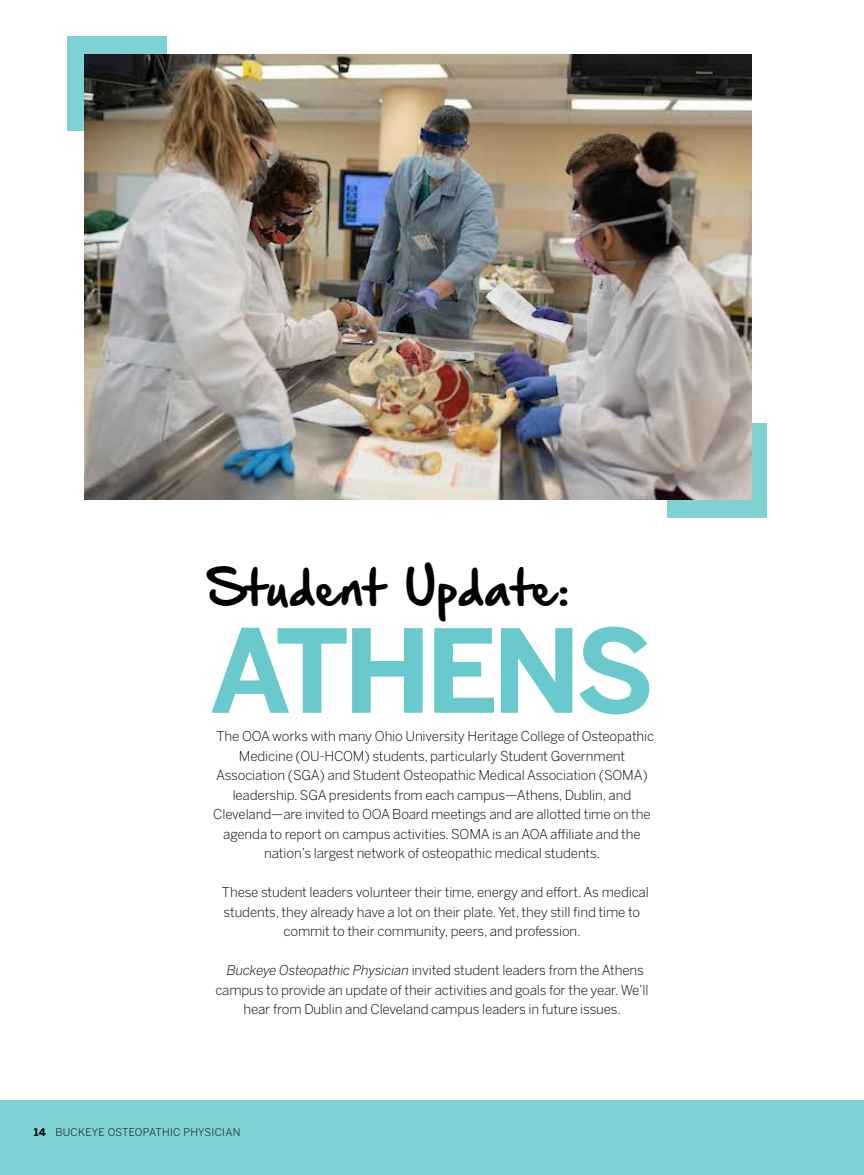
<style>
.page{position:relative;width:864px;height:1175px;background:#fff}
.page>*{position:absolute;margin:0;border:0;box-sizing:border-box;transform-origin:0 0}
.t1{font:700 114.3px "Benton Sans";letter-spacing:-.05em;color:#69c9cd}
.t2{font:42.45px "Hand Of Sean Demo";letter-spacing:-.005em;color:#000}
.t3{font:300 13.5px/19.5px "Benton Sans";letter-spacing:-.01em;color:#000;text-align:center}
.t4{font:300 10.5px "Benton Sans";letter-spacing:.03em;color:#000}
.s1{font-style:italic}
.s2{font-weight:700}
</style>
<div class="page">
<div style="left:0;top:1100px;width:864px;height:74px;background:#7fd1d4"></div>
<div style="left:667px;top:423px;width:100px;height:94px;background:#7fd1d4"></div>
<div style="left:67px;top:36px;width:99px;height:95px;background:#7fd1d4"></div>
<img style="left:84px;top:54px;width:667px;height:446px">
<h2 class="t2" style="left:209px;top:566px;width:362px">Student Update:</h2>
<h1 class="t1" style="left:210px;top:603px;width:446px">ATHENS</h1>
<p class="t3" style="left:213px;top:726px;width:443px">The OOA works with many Ohio University Heritage College of Osteopathic Medicine (OU-HCOM) students, particularly Student Government Association (SGA) and Student Osteopathic Medical Association (SOMA) leadership. SGA presidents from each campus—Athens, Dublin, and Cleveland—are invited to OOA Board meetings and are allotted time on the agenda to report on campus activities. SOMA is an AOA affiliate and the nation’s largest network of osteopathic medical students.</p>
<p class="t3" style="left:222px;top:882px;width:428px">These student leaders volunteer their time, energy and effort. As medical students, they already have a lot on their plate. Yet, they still find time to commit to their community, peers, and profession.</p>
<p class="t3" style="left:215px;top:960px;width:435px"><span class="s1">Buckeye Osteopathic Physician</span> invited student leaders from the Athens campus to provide an update of their activities and goals for the year. We’ll hear from Dublin and Cleveland campus leaders in future issues.</p>
<p class="t4" style="left:34px;top:1126px;width:208px"><span class="s2">14</span> BUCKEYE OSTEOPATHIC PHYSICIAN</p>
</div>
